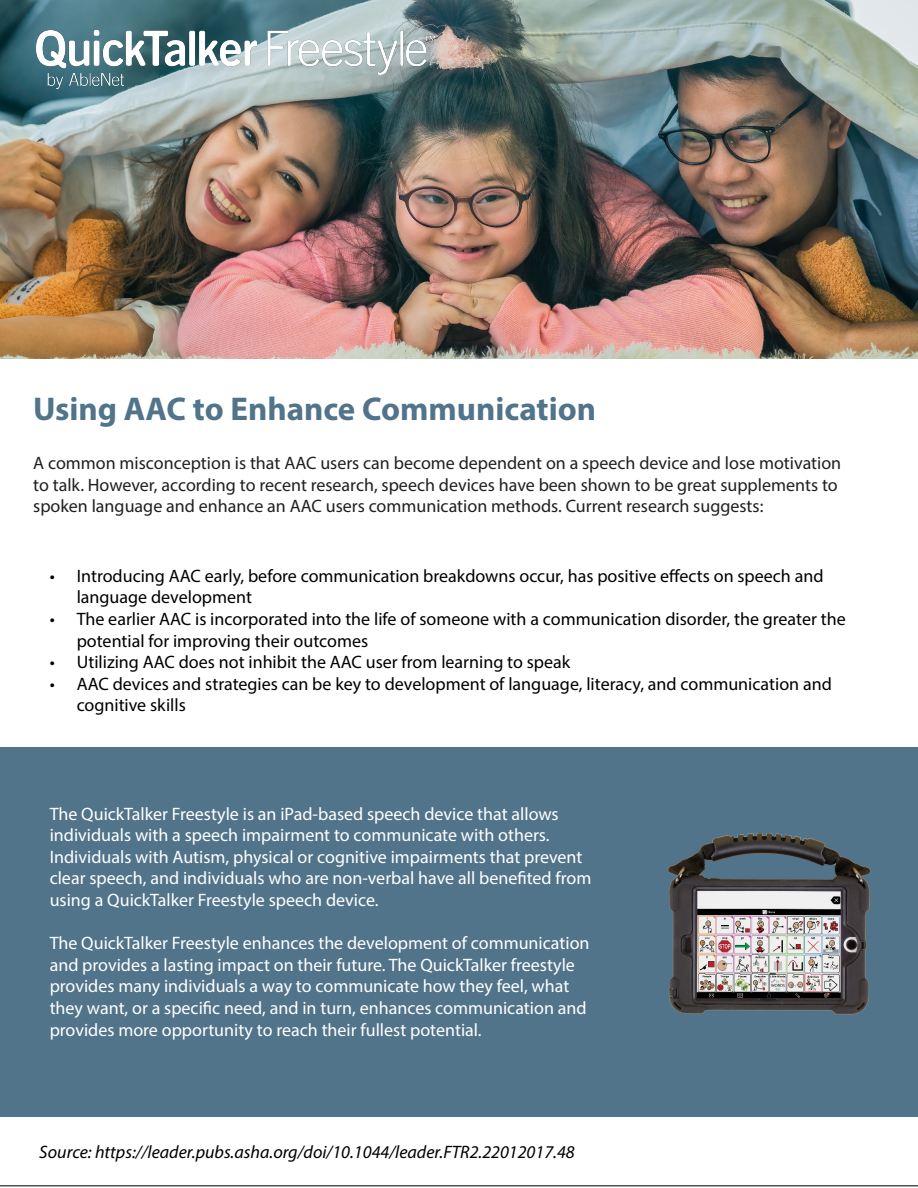
<style>
.page{position:relative;width:918px;height:1188px;background:#fff}
.page>*{position:absolute;margin:0;border:0;box-sizing:border-box;transform-origin:0 0}
.t1{font:700 33px "Myriad Pro";color:#51748b}
.t2{font:18px/21.6px "Myriad Pro";color:#fff}
.t3{font:18px/21.6px "Myriad Pro";color:#000}
.t4{font:18px/21.6px "Myriad Pro";color:#231f20}
.t5{font:italic 18px "Myriad Pro";color:#000}
</style>
<div class="page">
<img style="left:0;top:0;width:918px;height:359px">
<hr style="left:0;top:1185px;width:918px;height:1px;background:#4e5253">
<div style="left:0;top:747px;width:918px;height:370px;background:#51748b"></div>
<img style="left:37px;top:30px;width:398px;height:59px">
<img style="left:668px;top:833px;width:202px;height:181px">
<p class="t1" style="left:33px;top:387px;width:564px">Using AAC to Enhance Communication</p>
<p class="t4" style="left:33px;top:452px;width:810px">A common misconception is that AAC users can become dependent on a speech device and lose motivation to talk. However, according to recent research, speech devices have been shown to be great supplements to spoken language and enhance an AAC users communication methods. Current research suggests:</p>
<p class="t3" style="left:77px;top:565px;width:748px;text-indent:-27px">• Introducing AAC early, before communication breakdowns occur, has positive effects on speech and language development</p>
<p class="t3" style="left:77px;top:608px;width:771px;text-indent:-27px">• The earlier AAC is incorporated into the life of someone with a communication disorder, the greater the potential for improving their outcomes</p>
<p class="t3" style="left:50px;top:651px;width:522px">• Utilizing AAC does not inhibit the AAC user from learning to speak</p>
<p class="t3" style="left:77px;top:673px;width:757px;text-indent:-27px">• AAC devices and strategies can be key to development of language, literacy, and communication and cognitive skills</p>
<p class="t2" style="left:50px;top:802px;width:543px">The QuickTalker Freestyle is an iPad-based speech device that allows individuals with a speech impairment to communicate with others.<br>Individuals with Autism, physical or cognitive impairments that prevent clear speech, and individuals who are non-verbal have all benefited from using a QuickTalker Freestyle speech device.</p>
<p class="t2" style="left:50px;top:932px;width:541px">The QuickTalker Freestyle enhances the development of communication and provides a lasting impact on their future. The QuickTalker freestyle provides many individuals a way to communicate how they feel, what they want, or a specific need, and in turn, enhances communication and provides more opportunity to reach their fullest potential.</p>
<p class="t5" style="left:39px;top:1140px;width:537px">Source: https://leader.pubs.asha.org/doi/10.1044/leader.FTR2.22012017.48</p>
</div>
